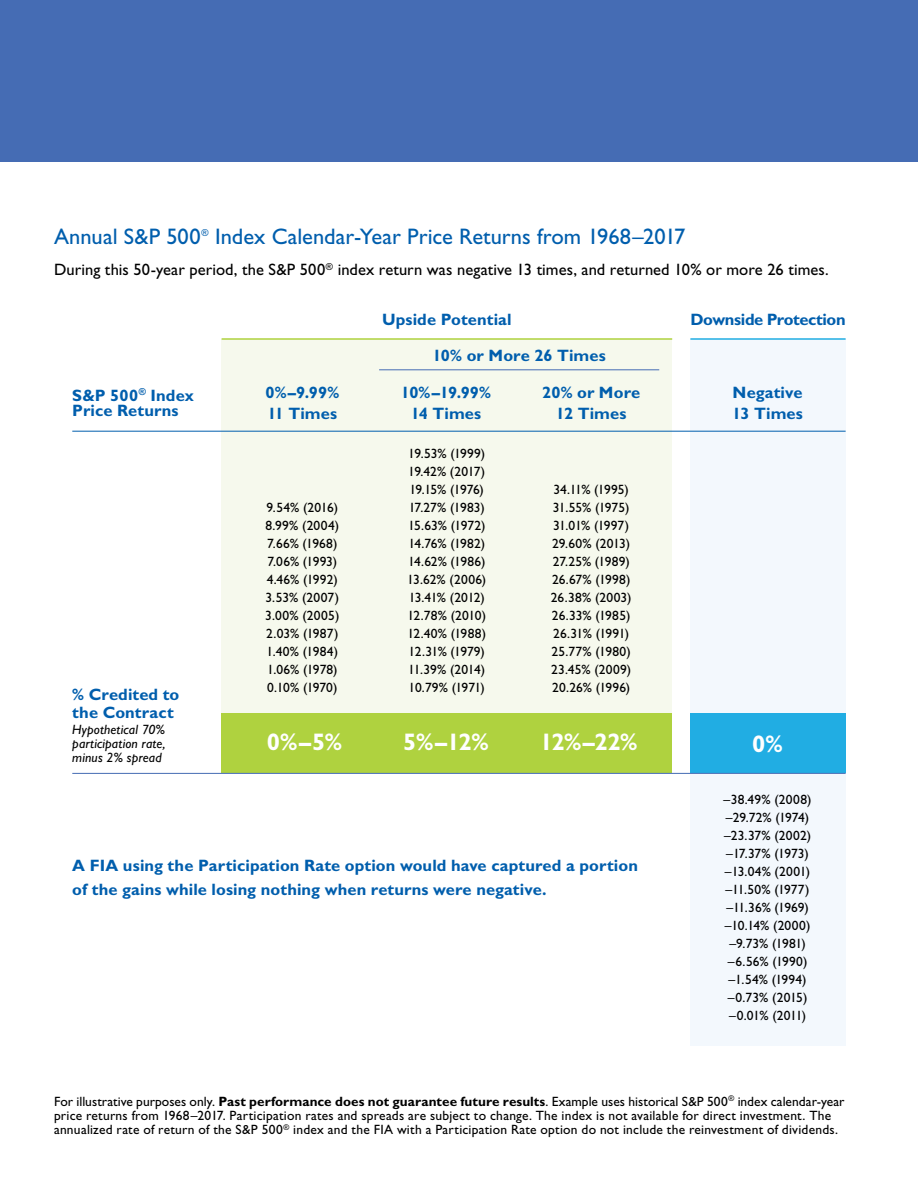
<style>
.page{position:relative;width:918px;height:1188px;background:#fff}
.page>*{position:absolute;margin:0;border:0;box-sizing:border-box;transform-origin:0 0}
.Text{font:700 24px "Gill Sans Std";color:#fff}
.Subhead{font:22.5px "Gill Sans Std";color:#005ead}
.Text-2{font:700 16.5px/24px "Gill Sans Std";letter-spacing:.005em;color:#005ead}
.Text-3{font:16.5px "Gill Sans Std";letter-spacing:.005em;color:#000}
._2nd_Subhead{font:700 16.5px "Gill Sans Std";letter-spacing:-.02em;color:#005ead}
._2nd_Subhead-2{font:700 16.5px "Gill Sans Std";letter-spacing:.005em;color:#005ead}
.Disclosure{font:13.5px/14.2px "Gill Sans Std";letter-spacing:.015em;color:#000}
._2nd_Subhead-3{font:13.5px "Gill Sans Std";color:#000}
.Text-4{font:italic 13.5px/14.2px "Gill Sans Std";letter-spacing:.01em;color:#000;text-align:justify}
.Subhead-2{font:9.6px "Gill Sans Std";color:#005ead}
.s1{font-weight:700}
</style>
<div class="page">
<div style="left:222px;top:339px;width:450px;height:376px;background:#f6f9ed"></div>
<div style="left:222px;top:714px;width:450px;height:59px;background:#afd23f"></div>
<hr style="left:222px;top:338px;width:450px;height:2px;background:#afd23f">
<div style="left:0;top:0;width:918px;height:162px;background:#456cb4"></div>
<hr style="left:379px;top:369px;width:280px;height:1px;background:#456cb4">
<div style="left:690px;top:339px;width:156px;height:707px;background:#f3f8fd"></div>
<div style="left:690px;top:714px;width:156px;height:59px;background:#21ade3"></div>
<hr style="left:690px;top:338px;width:156px;height:2px;background:#21ade3">
<hr style="left:72px;top:431px;width:774px;height:1px;background:#005ead">
<hr style="left:72px;top:773px;width:774px;height:1px;background:#456cb4">
<p class="Subhead" style="left:54px;top:224px;width:148px">Annual S&amp;P 500</p>
<p class="Subhead-2" style="left:202px;top:227px;width:9px">®</p>
<p class="Subhead" style="left:215px;top:224px;width:472px">Index Calendar-Year Price Returns from 1968–2017</p>
<p class="Text-3" style="left:54px;top:260px;width:776px">During this 50-year period, the S&amp;P 500<sup>®</sup> index return was negative 13 times, and returned 10% or more 26 times.</p>
<p class="_2nd_Subhead-2" style="left:382px;top:309px;width:131px">Upside Potential</p>
<p class="Text-2" style="left:72px;top:388px;width:123px;line-height:15px">S&amp;P 500<sup>®</sup> Index<br>Price Returns</p>
<p class="Text-2" style="left:72px;top:685px;width:109px;line-height:18px">% Credited to the Contract</p>
<p class="Text-4" style="left:72px;top:722px;width:95px">Hypothetical 70% participation rate, minus 2% spread</p>
<p class="Text-2" style="left:265px;top:381px;width:75px">0%–9.99%</p>
<p class="Text-2" style="left:267px;top:402px;width:71px">11 Times</p>
<p class="_2nd_Subhead-3" style="left:267px;top:499px;width:73px">9.54% (2016)</p>
<p class="_2nd_Subhead-3" style="left:265px;top:517px;width:75px">8.99% (2004)</p>
<p class="_2nd_Subhead-3" style="left:267px;top:535px;width:72px">7.66% (1968)</p>
<p class="_2nd_Subhead-3" style="left:267px;top:553px;width:71px">7.06% (1993)</p>
<p class="_2nd_Subhead-3" style="left:267px;top:571px;width:73px">4.46% (1992)</p>
<p class="_2nd_Subhead-3" style="left:265px;top:589px;width:75px">3.53% (2007)</p>
<p class="_2nd_Subhead-3" style="left:265px;top:607px;width:76px">3.00% (2005)</p>
<p class="_2nd_Subhead-3" style="left:266px;top:625px;width:74px">2.03% (1987)</p>
<p class="_2nd_Subhead-3" style="left:267px;top:643px;width:73px">1.40% (1984)</p>
<p class="_2nd_Subhead-3" style="left:267px;top:661px;width:72px">1.06% (1978)</p>
<p class="_2nd_Subhead-3" style="left:267px;top:679px;width:72px">0.10% (1970)</p>
<p class="Text-2" style="left:433px;top:343px;width:175px">10% or More 26 Times</p>
<p class="Text-2" style="left:401px;top:381px;width:92px">10%–19.99%</p>
<p class="Text-2" style="left:411px;top:402px;width:72px">14 Times</p>
<p class="_2nd_Subhead-3" style="left:408px;top:445px;width:78px">19.53% (1999)</p>
<p class="_2nd_Subhead-3" style="left:408px;top:463px;width:79px">19.42% (2017)</p>
<p class="_2nd_Subhead-3" style="left:410px;top:481px;width:76px">19.15% (1976)</p>
<p class="_2nd_Subhead-3" style="left:409px;top:499px;width:78px">17.27% (1983)</p>
<p class="_2nd_Subhead-3" style="left:408px;top:517px;width:79px">15.63% (1972)</p>
<p class="_2nd_Subhead-3" style="left:408px;top:535px;width:78px">14.76% (1982)</p>
<p class="_2nd_Subhead-3" style="left:408px;top:553px;width:79px">14.62% (1986)</p>
<p class="_2nd_Subhead-3" style="left:407px;top:571px;width:81px">13.62% (2006)</p>
<p class="_2nd_Subhead-3" style="left:409px;top:589px;width:77px">13.41% (2012)</p>
<p class="_2nd_Subhead-3" style="left:407px;top:607px;width:80px">12.78% (2010)</p>
<p class="_2nd_Subhead-3" style="left:407px;top:625px;width:80px">12.40% (1988)</p>
<p class="_2nd_Subhead-3" style="left:409px;top:643px;width:78px">12.31% (1979)</p>
<p class="_2nd_Subhead-3" style="left:408px;top:661px;width:78px">11.39% (2014)</p>
<p class="_2nd_Subhead-3" style="left:409px;top:679px;width:78px">10.79% (1971)</p>
<p class="Text-2" style="left:542px;top:381px;width:100px">20% or More</p>
<p class="Text-2" style="left:556px;top:402px;width:72px">12 Times</p>
<p class="_2nd_Subhead-3" style="left:553px;top:481px;width:77px">34.11% (1995)</p>
<p class="_2nd_Subhead-3" style="left:553px;top:499px;width:78px">31.55% (1975)</p>
<p class="_2nd_Subhead-3" style="left:553px;top:517px;width:78px">31.01% (1997)</p>
<p class="_2nd_Subhead-3" style="left:552px;top:535px;width:79px">29.60% (2013)</p>
<p class="_2nd_Subhead-3" style="left:553px;top:553px;width:79px">27.25% (1989)</p>
<p class="_2nd_Subhead-3" style="left:552px;top:571px;width:80px">26.67% (1998)</p>
<p class="_2nd_Subhead-3" style="left:551px;top:589px;width:82px">26.38% (2003)</p>
<p class="_2nd_Subhead-3" style="left:552px;top:607px;width:80px">26.33% (1985)</p>
<p class="_2nd_Subhead-3" style="left:553px;top:625px;width:77px">26.31% (1991)</p>
<p class="_2nd_Subhead-3" style="left:552px;top:643px;width:81px">25.77% (1980)</p>
<p class="_2nd_Subhead-3" style="left:551px;top:661px;width:81px">23.45% (2009)</p>
<p class="_2nd_Subhead-3" style="left:552px;top:679px;width:80px">20.26% (1996)</p>
<p class="Text" style="left:267px;top:728px;width:77px">0%–5%</p>
<p class="Text" style="left:403px;top:728px;width:87px">5%–12%</p>
<p class="Text" style="left:540px;top:728px;width:99px">12%–22%</p>
<p class="Text-2" style="left:72px;top:854px;width:567px">A FIA using the Participation Rate option would have captured a portion of the gains while losing nothing when returns were negative.</p>
<p class="_2nd_Subhead" style="left:690px;top:309px;width:157px">Downside Protection</p>
<p class="Text-2" style="left:732px;top:382px;width:72px;line-height:21px">Negative<br>13 Times</p>
<p class="Text" style="left:752px;top:730px;width:32px">0%</p>
<p class="Disclosure" style="left:724px;top:792px;width:90px">–38.49% (2008)</p>
<p class="Disclosure" style="left:726px;top:810px;width:85px">–29.72% (1974)</p>
<p class="Disclosure" style="left:724px;top:828px;width:89px">–23.37% (2002)</p>
<p class="Disclosure" style="left:726px;top:846px;width:84px">–17.37% (1973)</p>
<p class="Disclosure" style="left:725px;top:864px;width:87px">–13.04% (2001)</p>
<p class="Disclosure" style="left:726px;top:882px;width:86px">–11.50% (1977)</p>
<p class="Disclosure" style="left:726px;top:900px;width:84px">–11.36% (1969)</p>
<p class="Disclosure" style="left:725px;top:918px;width:87px">–10.14% (2000)</p>
<p class="Disclosure" style="left:729px;top:936px;width:78px">–9.73% (1981)</p>
<p class="Disclosure" style="left:728px;top:954px;width:81px">–6.56% (1990)</p>
<p class="Disclosure" style="left:729px;top:972px;width:80px">–1.54% (1994)</p>
<p class="Disclosure" style="left:728px;top:990px;width:81px">–0.73% (2015)</p>
<p class="Disclosure" style="left:729px;top:1008px;width:79px">–0.01% (2011)</p>
<p class="Disclosure" style="left:54px;top:1094px;width:792px">For illustrative purposes only. <span class="s1">Past performance does not guarantee future results</span>. Example uses historical S&amp;P 500<sup>®</sup> index calendar-year price returns from 1968–2017. Participation rates and spreads are subject to change. The index is not available for direct investment. The annualized rate of return of the S&amp;P 500<sup>®</sup> index and the FIA with a Participation Rate option do not include the reinvestment of dividends.</p>
</div>
